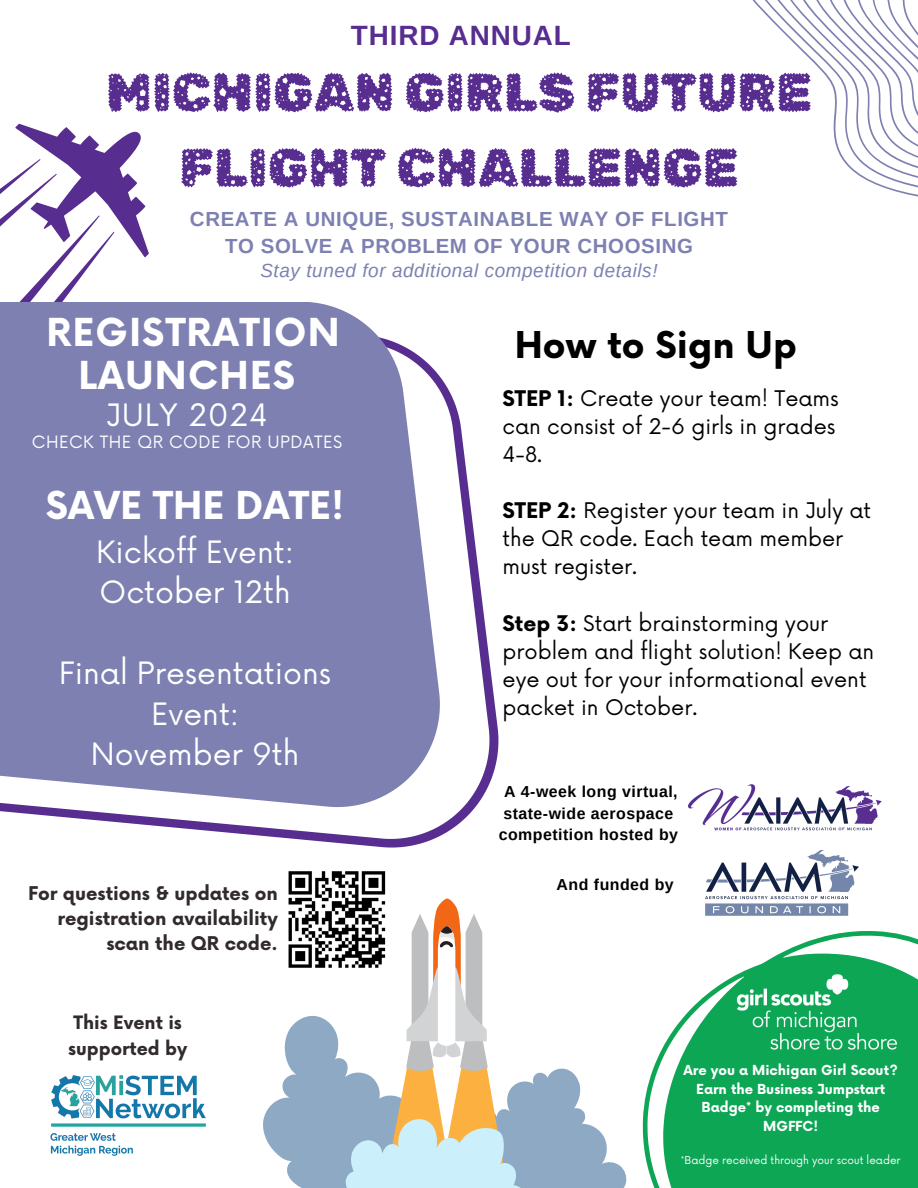
<style>
.page{position:relative;width:918px;height:1188px;background:#fff}
.page>*{position:absolute;margin:0;border:0;box-sizing:border-box;transform-origin:0 0}
.t1{font:54px/75.3px "Rubik Gemstones";color:#582d90;text-align:center}
.t2{font:700 37.5px/42.8px "Now";letter-spacing:.03em;color:#fff;text-align:center}
.t3{font:700 37.5px "Now";color:#fff}
.t4{font:700 36px "Now";color:#000}
.t5{font:30px/40.5px "Now";color:#fff}
.t6{font:30px "Now";letter-spacing:.03em;color:#fff}
.t7{font:700 27.9px "Arimo";letter-spacing:.03em;color:#582d90}
.t8{font:21px/28.2px "Now";color:#000}
.t9{font:700 20.4px/27px "Arimo";letter-spacing:.03em;color:#7d80b1;text-align:center}
.t10{font:italic 18.9px "Arimo";letter-spacing:.03em;color:#7d80b1}
.t11{font:700 18.45px/24.8px "Now";color:#322b2e;text-align:right}
.t12{font:700 18px/25.8px "Now";color:#322b2e;text-align:center}
.t13{font:16.5px "Now";letter-spacing:.03em;color:#fff}
.t14{font:700 15.9px/21.3px "Arimo";letter-spacing:.03em;color:#000;text-align:center}
.t15{font:700 13.5px/18.5px "Now";color:#fff;text-align:center}
.t16{font:10.5px "Now";color:#fff}
.s1{font-weight:700}
</style>
<div class="page">
<img style="left:688px;top:784px;width:194px;height:47px">
<svg style="left:752px;top:0;width:166px;height:197px"></svg>
<svg style="left:643px;top:931px;width:275px;height:257px;fill:#0ca655"></svg>
<img style="left:716px;top:955px;width:202px;height:116px">
<svg style="left:0;top:124px;width:149px;height:178px"></svg>
<svg style="left:0;top:377px;width:498px;height:471px"></svg>
<div style="left:0;top:302px;width:440px;height:505px;background:#7d80b1"></div>
<svg style="left:263px;top:871px;width:364px;height:317px"></svg>
<img style="left:50px;top:1075px;width:156px;height:81px">
<img style="left:705px;top:850px;width:154px;height:66px">
<h5 class="t7" style="left:351px;top:20px;width:221px">THIRD ANNUAL</h5>
<p class="t1" style="left:106px;top:55px;width:708px">MICHIGAN GIRLS FUTURE<br>FLIGHT CHALLENGE</p>
<p class="t9" style="left:190px;top:205px;width:539px">CREATE A UNIQUE, SUSTAINABLE WAY OF FLIGHT<br>TO SOLVE A PROBLEM OF YOUR CHOOSING</p>
<p class="t10" style="left:260px;top:260px;width:399px">Stay tuned for additional competition details!</p>
<h4 class="t2" style="left:46px;top:313px;width:295px">REGISTRATION<br>LAUNCHES</h4>
<h2 class="t6" style="left:106px;top:398px;width:163px">JULY 2024</h2>
<h5 class="t13" style="left:32px;top:433px;width:312px">CHECK THE QR CODE FOR UPDATES</h5>
<p class="t3" style="left:46px;top:485px;width:300px">SAVE THE DATE!</p>
<p class="t5" style="left:96px;top:533px;width:199px">Kickoff Event:<br>October 12th</p>
<p class="t5" style="left:59px;top:655px;width:274px;text-align:center">Final Presentations<br>Event:<br>November 9th</p>
<h5 class="t11" style="left:28px;top:882px;width:251px">For questions &amp; updates on registration availability scan the QR code.</h5>
<p class="t12" style="left:68px;top:1011px;width:121px">This Event is supported by</p>
<p class="t4" style="left:515px;top:326px;width:284px">How to Sign Up</p>
<h6 class="t8" style="left:503px;top:385px;width:338px"><span class="s1">STEP 1:</span> Create your team! Teams can consist of 2-6 girls in grades<br>4-8.</h6>
<p class="t8" style="left:503px;top:498px;width:370px"><span class="s1">STEP 2:</span> Register your team in July at the QR code. Each team member must register.</p>
<p class="t8" style="left:503px;top:610px;width:373px"><span class="s1">Step 3:</span> Start brainstorming your problem and flight solution! Keep an eye out for your informational event packet in October.</p>
<h5 class="t14" style="left:499px;top:781px;width:181px">A 4-week long virtual, state-wide aerospace competition hosted by</h5>
<p class="t14" style="left:557px;top:874px;width:119px">And funded by</p>
<p class="t15" style="left:684px;top:1062px;width:216px">Are you a Michigan Girl Scout?</p>
<p class="t15" style="left:696px;top:1081px;width:191px">Earn the Business Jumpstart<br>Badge* by completing the<br>MGFFC!</p>
<p class="t16" style="left:681px;top:1154px;width:221px">*Badge received through your scout leader</p>
</div>
